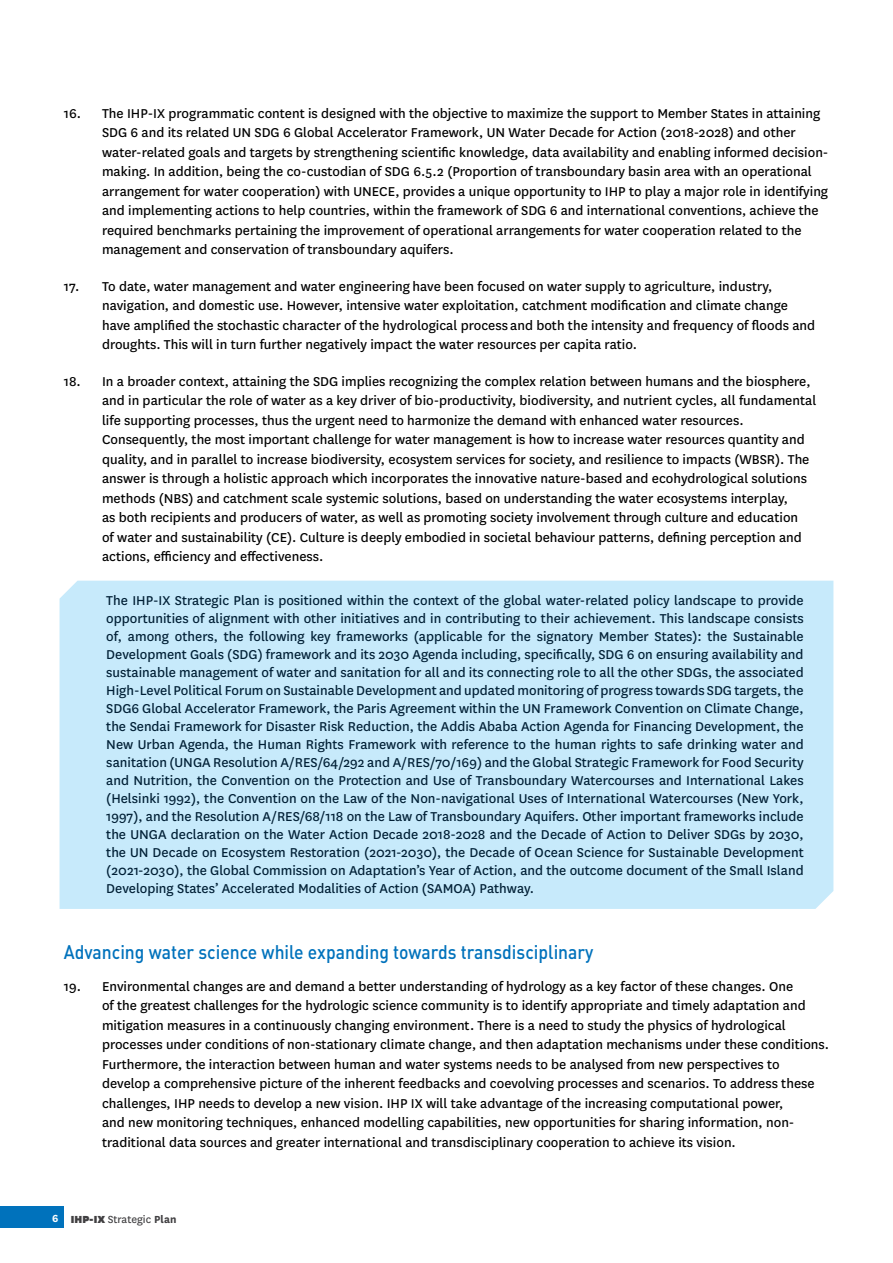
<style>
.page{position:relative;width:893px;height:1263px;background:#fff}
.page>*{position:absolute;margin:0;border:0;box-sizing:border-box;transform-origin:0 0}
.t1{font:500 19.5px "DINOT";color:#0072bc;scale:.9 1}
.t2{font:15px/19.5px "National";color:#000}
.t3{font:15px/18px "National";color:#001f35;text-align:justify}
.t4{font:12px "National";color:#414042}
.s1{font-weight:700;color:#fff}
.s2{font-weight:900}
.s3{font-weight:700}
</style>
<div class="page">
<div style="left:0;top:1206px;width:64px;height:22px;background:#0072bc"></div>
<div style="left:60px;top:581px;width:773px;height:328px;background:#c7eafb"></div>
<p class="t2" style="left:102px;top:102px;width:728px;text-indent:-38px">16. The IHP-IX programmatic content is designed with the objective to maximize the support to Member States in attaining SDG 6 and its related UN SDG 6 Global Accelerator Framework, UN Water Decade for Action (2018-2028) and other water-related goals and targets by strengthening scientific knowledge, data availability and enabling informed decision&shy;making. In addition, being the co-custodian of SDG 6.5.2 (Proportion of transboundary basin area with an operational arrangement for water cooperation) with UNECE, provides a unique opportunity to IHP to play a major role in identifying and implementing actions to help countries, within the framework of SDG 6 and international conventions, achieve the required benchmarks pertaining the improvement of operational arrangements for water cooperation related to the management and conservation of transboundary aquifers.</p>
<p class="t2" style="left:102px;top:275px;width:715px;text-indent:-38px">17. To date, water management and water engineering have been focused on water supply to agriculture, industry, navigation, and domestic use. However, intensive water exploitation, catchment modification and climate change have amplified the stochastic character of the hydrological process and both the intensity and frequency of floods and droughts. This will in turn further negatively impact the water resources per capita ratio.</p>
<p class="t2" style="left:102px;top:370px;width:716px;text-indent:-38px">18. In a broader context, attaining the SDG implies recognizing the complex relation between humans and the biosphere, and in particular the role of water as a key driver of bio-productivity, biodiversity, and nutrient cycles, all fundamental life supporting processes, thus the urgent need to harmonize the demand with enhanced water resources.<br>Consequently, the most important challenge for water management is how to increase water resources quantity and quality, and in parallel to increase biodiversity, ecosystem services for society, and resilience to impacts (WBSR). The answer is through a holistic approach which incorporates the innovative nature-based and ecohydrological solutions methods (NBS) and catchment scale systemic solutions, based on understanding the water ecosystems interplay,<br>as both recipients and producers of water, as well as promoting society involvement through culture and education<br>of water and sustainability (CE). Culture is deeply embodied in societal behaviour patterns, defining perception and actions, efficiency and effectiveness.</p>
<p class="t3" style="left:106px;top:590px;width:699px">The IHP-IX Strategic Plan is positioned within the context of the global water-related policy landscape to provide opportunities of alignment with other initiatives and in contributing to their achievement. This landscape consists of, among others, the following key frameworks (applicable for the signatory Member States): the Sustainable Development Goals (SDG) framework and its 2030 Agenda including, specifically, SDG 6 on ensuring availability and sustainable management of water and sanitation for all and its connecting role to all the other SDGs, the associated High-Level Political Forum on Sustainable Development and updated monitoring of progress towards SDG targets, the SDG6 Global Accelerator Framework, the Paris Agreement within the UN Framework Convention on Climate Change, the Sendai Framework for Disaster Risk Reduction, the Addis Ababa Action Agenda for Financing Development, the New Urban Agenda, the Human Rights Framework with reference to the human rights to safe drinking water and sanitation (UNGA Resolution A/RES/64/292 and A/RES/70/169) and the Global Strategic Framework for Food Security and Nutrition, the Convention on the Protection and Use of Transboundary Watercourses and International Lakes (Helsinki 1992), the Convention on the Law of the Non-navigational Uses of International Watercourses (New York, 1997), and the Resolution A/RES/68/118 on the Law of Transboundary Aquifers. Other important frameworks include the UNGA declaration on the Water Action Decade 2018-2028 and the Decade of Action to Deliver SDGs by 2030, the UN Decade on Ecosystem Restoration (2021-2030), the Decade of Ocean Science for Sustainable Development (2021-2030), the Global Commission on Adaptation’s Year of Action, and the outcome document of the Small Island Developing States’ Accelerated Modalities of Action (SAMOA) Pathway.</p>
<h1 class="t1" style="left:64px;top:938px;width:590px">Advancing water science while expanding towards transdisciplinary</h1>
<p class="t2" style="left:102px;top:976px;width:728px;text-indent:-38px">19. Environmental changes are and demand a better understanding of hydrology as a key factor of these changes. One<br>of the greatest challenges for the hydrologic science community is to identify appropriate and timely adaptation and mitigation measures in a continuously changing environment. There is a need to study the physics of hydrological processes under conditions of non-stationary climate change, and then adaptation mechanisms under these conditions.<br>Furthermore, the interaction between human and water systems needs to be analysed from new perspectives to develop a comprehensive picture of the inherent feedbacks and coevolving processes and scenarios. To address these challenges, IHP needs to develop a new vision. IHP IX will take advantage of the increasing computational power,<br>and new monitoring techniques, enhanced modelling capabilities, new opportunities for sharing information, non&shy;traditional data sources and greater international and transdisciplinary cooperation to achieve its vision.</p>
<p class="t4" style="left:52px;top:1211px;width:126px"><span class="s1">6</span> <span class="s2">IHP-IX</span> Strategic <span class="s3">Plan</span></p>
</div>
